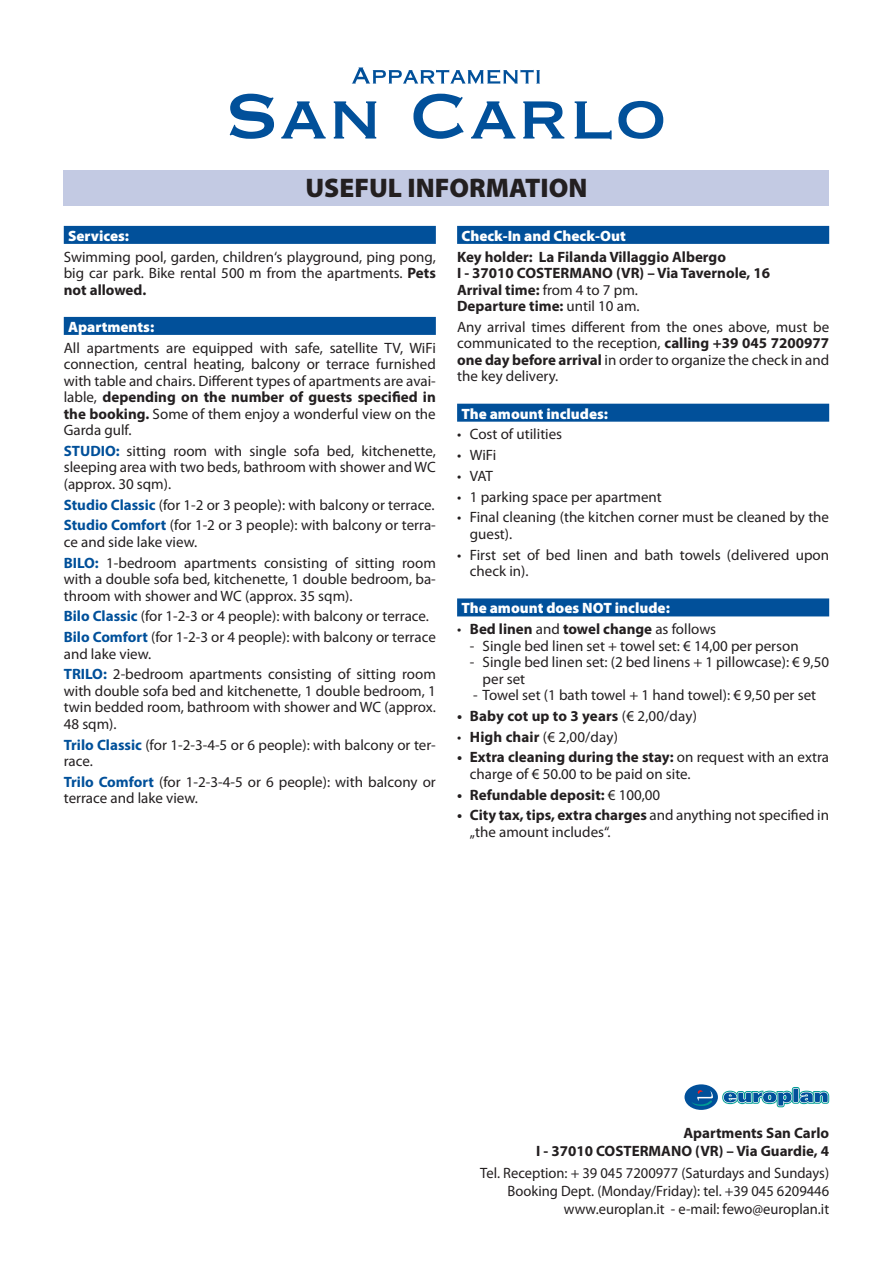
<style>
.page{position:relative;width:893px;height:1263px;background:#fff}
.page>*{position:absolute;margin:0;border:0;box-sizing:border-box;transform-origin:0 0}
.t1{font:900 27px "Myriad Pro";color:#231f20}
.t2{font:15px/16.5px "Myriad Pro";color:#231f20}
.t3{font:700 15px/16.5px "Myriad Pro";color:#231f20}
.t4{font:900 15px "Myriad Pro";color:#fff}
.s1{font-weight:700}
.s2{font-weight:700;color:#01509a}
.s3{font-weight:400}
</style>
<div class="page">
<div style="left:64px;top:226px;width:372px;height:18px;background:#01509a"></div>
<div style="left:64px;top:317px;width:372px;height:18px;background:#01509a"></div>
<div style="left:457px;top:226px;width:372px;height:18px;background:#01509a"></div>
<div style="left:457px;top:404px;width:372px;height:18px;background:#01509a"></div>
<div style="left:457px;top:598px;width:372px;height:18px;background:#01509a"></div>
<div style="left:64px;top:170px;width:765px;height:35px;background:#c3cae3"></div>
<div style="left:684px;top:1084px;width:34px;height:26px;background:#01509a;border-radius:50%"></div>
<svg style="left:692px;top:1090px;width:21px;height:16px"></svg>
<svg style="left:792px;top:1087px;width:8px;height:17px"></svg>
<svg style="left:793px;top:1088px;width:6px;height:15px"></svg>
<svg style="left:722px;top:1090px;width:71px;height:17px"></svg>
<div style="left:793px;top:1089px;width:5px;height:13px;background:#01509a"></div>
<svg style="left:799px;top:1091px;width:30px;height:13px"></svg>
<svg style="left:230px;top:94px;width:433px;height:45px"></svg>
<svg style="left:352px;top:68px;width:188px;height:16px"></svg>
<h1 class="t1" style="left:305px;top:172px;width:283px">USEFUL INFORMATION</h1>
<p class="t4" style="left:68px;top:227px;width:63px">Services:</p>
<p class="t2" style="left:64px;top:248px;width:374px;text-align:justify">Swimming pool, garden, children‘s playground, ping pong, big car park. Bike rental 500 m from the apartments. <span class="s1">Pets not allowed.</span></p>
<p class="t4" style="left:68px;top:318px;width:88px">Apartments:</p>
<p class="t2" style="left:64px;top:339px;width:374px;text-align:justify">All apartments are equipped with safe, satellite TV, WiFi connection, central heating, balcony or terrace furnished with table and chairs. Different types of apartments are avai&shy;lable, <span class="s1">depending on the number of guests specified in the booking.</span> Some of them enjoy a wonderful view on the Garda gulf.</p>
<p class="t2" style="left:64px;top:442px;width:374px;text-align:justify"><span class="s2">STUDIO:</span> sitting room with single sofa bed, kitchenette, sleeping area with two beds, bathroom with shower and WC (approx. 30 sqm).</p>
<p class="t2" style="left:64px;top:494px;width:374px;line-height:20.7px"><span class="s2">Studio Classic</span> (for 1-2 or 3 people): with balcony or terrace.<br><span class="s2">Studio Comfort</span> (for 1-2 or 3 people): with balcony or terra-</p>
<p class="t2" style="left:64px;top:531px;width:374px;line-height:20.7px">ce and side lake view.<br><span class="s2">BILO:</span> 1-bedroom apartments consisting of sitting room</p>
<p class="t2" style="left:64px;top:570px;width:374px">with a double sofa bed, kitchenette, 1 double bedroom, ba&shy;throom with shower and WC (approx. 35 sqm).</p>
<p class="t2" style="left:64px;top:606px;width:374px;line-height:20.7px"><span class="s2">Bilo Classic</span> (for 1-2-3 or 4 people): with balcony or terrace.<br><span class="s2">Bilo Comfort</span> (for 1-2-3 or 4 people): with balcony or terrace</p>
<p class="t2" style="left:64px;top:643px;width:374px;line-height:20.7px">and lake view.<br><span class="s2">TRILO:</span> 2-bedroom apartments consisting of sitting room</p>
<p class="t2" style="left:64px;top:682px;width:374px;text-align:justify">with double sofa bed and kitchenette, 1 double bedroom, 1 twin bedded room, bathroom with shower and WC (approx.<br>48 sqm).</p>
<p class="t2" style="left:64px;top:736px;width:374px"><span class="s2">Trilo Classic</span> (for 1-2-3-4-5 or 6 people): with balcony or ter&shy;race.</p>
<p class="t2" style="left:64px;top:773px;width:374px"><span class="s2">Trilo Comfort</span> (for 1-2-3-4-5 or 6 people): with balcony or terrace and lake view.</p>
<p class="t4" style="left:461px;top:227px;width:166px">Check-In and Check-Out</p>
<p class="t3" style="left:457px;top:248px;width:314px">Key holder: La Filanda Villaggio Albergo<br>I - 37010 COSTERMANO (VR) – Via Tavernole, 16<br>Arrival time: <span class="s3">from 4 to 7 pm.<br></span>Departure time: <span class="s3">until 10 am.</span></p>
<p class="t2" style="left:457px;top:318px;width:374px;text-align:justify">Any arrival times different from the ones above, must be communicated to the reception, <span class="s1">calling +39 045 7200977 one day before arrival</span> in order to organize the check in and the key delivery.</p>
<p class="t4" style="left:461px;top:405px;width:148px">The amount includes:</p>
<p class="t2" style="left:457px;top:426px;width:107px">• Cost of utilities</p>
<p class="t2" style="left:457px;top:446px;width:41px">• WiFi</p>
<p class="t2" style="left:457px;top:467px;width:37px">• VAT</p>
<p class="t2" style="left:457px;top:488px;width:206px">• 1 parking space per apartment</p>
<p class="t2" style="left:470px;top:509px;width:361px;text-indent:-13px">• Final cleaning (the kitchen corner must be cleaned by the guest).</p>
<p class="t2" style="left:470px;top:546px;width:361px;text-indent:-13px">• First set of bed linen and bath towels (delivered upon check in).</p>
<p class="t4" style="left:461px;top:600px;width:210px">The amount does NOT include:</p>
<p class="t3" style="left:457px;top:620px;width:261px"><span class="s3">•</span> Bed linen <span class="s3">and</span> towel change <span class="s3">as follows</span></p>
<p class="t2" style="left:470px;top:637px;width:330px">- Single bed linen set + towel set: € 14,00 per person</p>
<p class="t2" style="left:483px;top:653px;width:348px;text-indent:-13px">- Single bed linen set: (2 bed linens + 1 pillowcase): € 9,50 per set</p>
<p class="t2" style="left:473px;top:686px;width:345px">- Towel set (1 bath towel + 1 hand towel): € 9,50 per set</p>
<p class="t3" style="left:457px;top:707px;width:241px">• Baby cot up to 3 years <span class="s3">(€ 2,00/day)</span></p>
<p class="t2" style="left:457px;top:728px;width:162px">• <span class="s1">High chair</span> (€ 2,00/day)</p>
<p class="t2" style="left:470px;top:749px;width:361px;text-indent:-13px"><span class="s1">• Extra cleaning during the stay:</span> on request with an extra charge of € 50.00 to be paid on site.</p>
<p class="t3" style="left:457px;top:786px;width:205px">• Refundable deposit: <span class="s3">€ 100,00</span></p>
<p class="t2" style="left:470px;top:807px;width:361px;text-indent:-13px"><span class="s1">• City tax, tips, extra charges</span> and anything not specified in „the amount includes“.</p>
<p class="t3" style="left:536px;top:1123px;width:294px;line-height:18px;text-align:right">Apartments San Carlo<br>I - 37010 COSTERMANO (VR) – Via Guardie, 4</p>
<p class="t2" style="left:480px;top:1164px;width:350px;line-height:18px;text-align:right">Tel. Reception: + 39 045 7200977 (Saturdays and Sundays)<br>Booking Dept. (Monday/Friday): tel. +39 045 6209446 www.europlan.it - e-mail: fewo@europlan.it</p>
</div>
